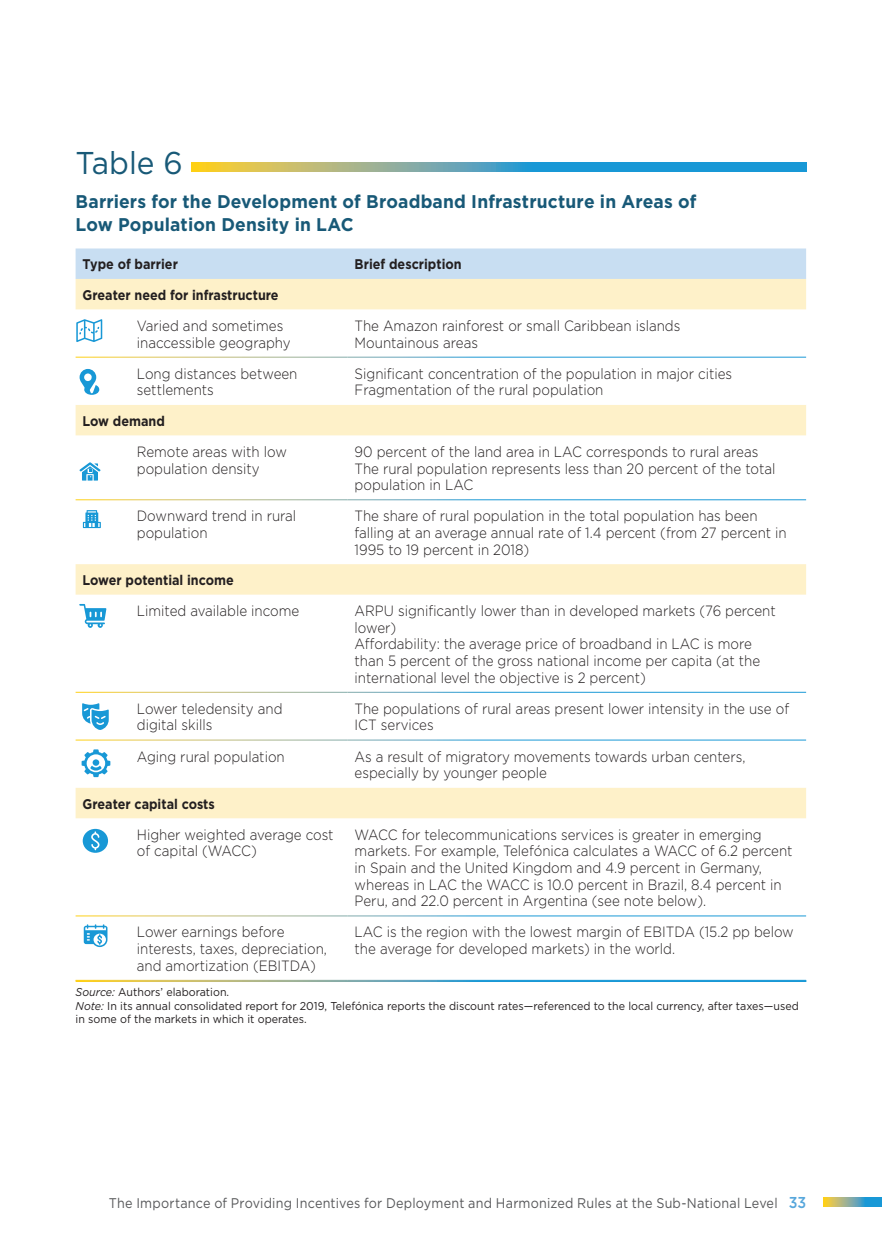
<style>
.page{position:relative;width:882px;height:1260px;background:#fff}
.page>*{position:absolute;margin:0;border:0;box-sizing:border-box;transform-origin:0 0}
.box_number{font:31.5px "Gotham";letter-spacing:-.005em;color:#185977;scale:.95 1}
.Figure_titles{font:700 18.38px/22.4px "Gotham";letter-spacing:.01em;color:#185977;scale:.95 1}
.Tables_body{font:300 14.88px/16.6px "Gotham";color:#231f20;scale:.9 1}
.Tables_heads{font:700 14px "Gotham";color:#231f20;scale:.9 1}
.t1{font:14px "Gotham";letter-spacing:.015em;color:#57585a;scale:.9 1}
.Table_Source_w_line{font:11.38px/13.7px "Gotham";color:#231f20;scale:.94 1}
.s1{font-style:italic}
.s2{font-weight:500;font-size:15.75px;color:#57a7dc}
</style>
<div class="page">
<svg style="left:824px;top:1198px;width:58px;height:9px"></svg>
<div style="left:76px;top:248px;width:730px;height:31px;background:#c8def2"></div>
<svg style="left:76px;top:279px;width:730px;height:539px"></svg>
<hr style="left:76px;top:357px;width:272px;height:1px;background:#fff">
<hr style="left:348px;top:357px;width:458px;height:1px;background:#fff">
<hr style="left:76px;top:499px;width:272px;height:1px;background:#fff">
<hr style="left:348px;top:499px;width:458px;height:1px;background:#fff">
<hr style="left:76px;top:692px;width:272px;height:1px;background:#fff">
<hr style="left:348px;top:692px;width:458px;height:1px;background:#fff">
<hr style="left:76px;top:740px;width:272px;height:1px;background:#fff">
<hr style="left:348px;top:740px;width:458px;height:1px;background:#fff">
<svg style="left:192px;top:162px;width:614px;height:9px;background:#62a7aa"></svg>
<svg style="left:76px;top:319px;width:26px;height:23px"></svg>
<svg style="left:80px;top:369px;width:19px;height:26px"></svg>
<svg style="left:79px;top:462px;width:22px;height:19px"></svg>
<svg style="left:83px;top:510px;width:18px;height:18px"></svg>
<svg style="left:79px;top:604px;width:27px;height:24px"></svg>
<svg style="left:82px;top:703px;width:27px;height:27px"></svg>
<svg style="left:82px;top:749px;width:28px;height:28px"></svg>
<svg style="left:83px;top:829px;width:25px;height:24px"></svg>
<svg style="left:84px;top:924px;width:23px;height:23px"></svg>
<p class="box_number" style="left:76px;top:143px;width:114px">Table 6</p>
<p class="Figure_titles" style="left:76px;top:190px;width:655px">Barriers for the Development of Broadband Infrastructure in Areas of<br>Low Population Density in LAC</p>
<p class="Tables_heads" style="left:83px;top:255px;width:107px">Type of barrier</p>
<p class="Tables_heads" style="left:355px;top:255px;width:120px">Brief description</p>
<p class="Tables_heads" style="left:83px;top:286px;width:219px">Greater need for infrastructure</p>
<p class="Tables_body" style="left:137px;top:317px;width:173px">Varied and sometimes inaccessible geography</p>
<p class="Tables_body" style="left:355px;top:317px;width:363px">The Amazon rainforest or small Caribbean islands</p>
<p class="Tables_body" style="left:355px;top:334px;width:139px">Mountainous areas</p>
<p class="Tables_body" style="left:137px;top:365px;width:180px">Long distances between settlements</p>
<p class="Tables_body" style="left:355px;top:365px;width:421px">Significant concentration of the population in major cities</p>
<p class="Tables_body" style="left:355px;top:381px;width:278px">Fragmentation of the rural population</p>
<p class="Tables_heads" style="left:83px;top:412px;width:93px">Low demand</p>
<p class="Tables_body" style="left:137px;top:443px;width:168px">Remote areas with low population density</p>
<p class="Tables_body" style="left:355px;top:443px;width:450px">90 percent of the land area in LAC corresponds to rural areas</p>
<p class="Tables_body" style="left:355px;top:460px;width:469px">The rural population represents less than 20 percent of the total population in LAC</p>
<p class="Tables_body" style="left:137px;top:507px;width:179px">Downward trend in rural population</p>
<p class="Tables_body" style="left:355px;top:507px;width:482px">The share of rural population in the total population has been falling at an average annual rate of 1.4 percent (from 27 percent in<br>1995 to 19 percent in 2018)</p>
<p class="Tables_heads" style="left:83px;top:571px;width:170px">Lower potential income</p>
<p class="Tables_body" style="left:137px;top:602px;width:182px">Limited available income</p>
<p class="Tables_body" style="left:355px;top:602px;width:469px">ARPU significantly lower than in developed markets (76 percent lower)</p>
<p class="Tables_body" style="left:355px;top:635px;width:452px">Affordability: the average price of broadband in LAC is more than 5 percent of the gross national income per capita (at the international level the objective is 2 percent)</p>
<p class="Tables_body" style="left:137px;top:700px;width:163px">Lower teledensity and digital skills</p>
<p class="Tables_body" style="left:355px;top:700px;width:484px">The populations of rural areas present lower intensity in the use of<br>ICT services</p>
<p class="Tables_body" style="left:137px;top:748px;width:166px">Aging rural population</p>
<p class="Tables_body" style="left:355px;top:748px;width:436px">As a result of migratory movements towards urban centers, especially by younger people</p>
<p class="Tables_heads" style="left:83px;top:794px;width:148px">Greater capital costs</p>
<p class="Tables_body" style="left:137px;top:826px;width:220px">Higher weighted average cost of capital (WACC)</p>
<p class="Tables_body" style="left:355px;top:826px;width:488px">WACC for telecommunications services is greater in emerging markets. For example, Telefónica calculates a WACC of 6.2 percent in Spain and the United Kingdom and 4.9 percent in Germany, whereas in LAC the WACC is 10.0 percent in Brazil, 8.4 percent in Peru, and 22.0 percent in Argentina (see note below).</p>
<p class="Tables_body" style="left:137px;top:924px;width:213px">Lower earnings before interests, taxes, depreciation, and amortization (EBITDA)</p>
<p class="Tables_body" style="left:355px;top:924px;width:489px">LAC is the region with the lowest margin of EBITDA (15.2 pp below the average for developed markets) in the world.</p>
<p class="Table_Source_w_line" style="left:76px;top:985px;width:165px"><span class="s1">Source:</span> Authors’ elaboration.</p>
<p class="Table_Source_w_line" style="left:76px;top:999px;width:771px"><span class="s1">Note:</span> In its annual consolidated report for 2019, Telefónica reports the discount rates—referenced to the local currency, after taxes—used in some of the markets in which it operates.</p>
<p class="t1" style="left:109px;top:1194px;width:777px">The Importance of Providing Incentives for Deployment and Harmonized Rules at the Sub-National Level <span class="s2">33</span></p>
</div>
